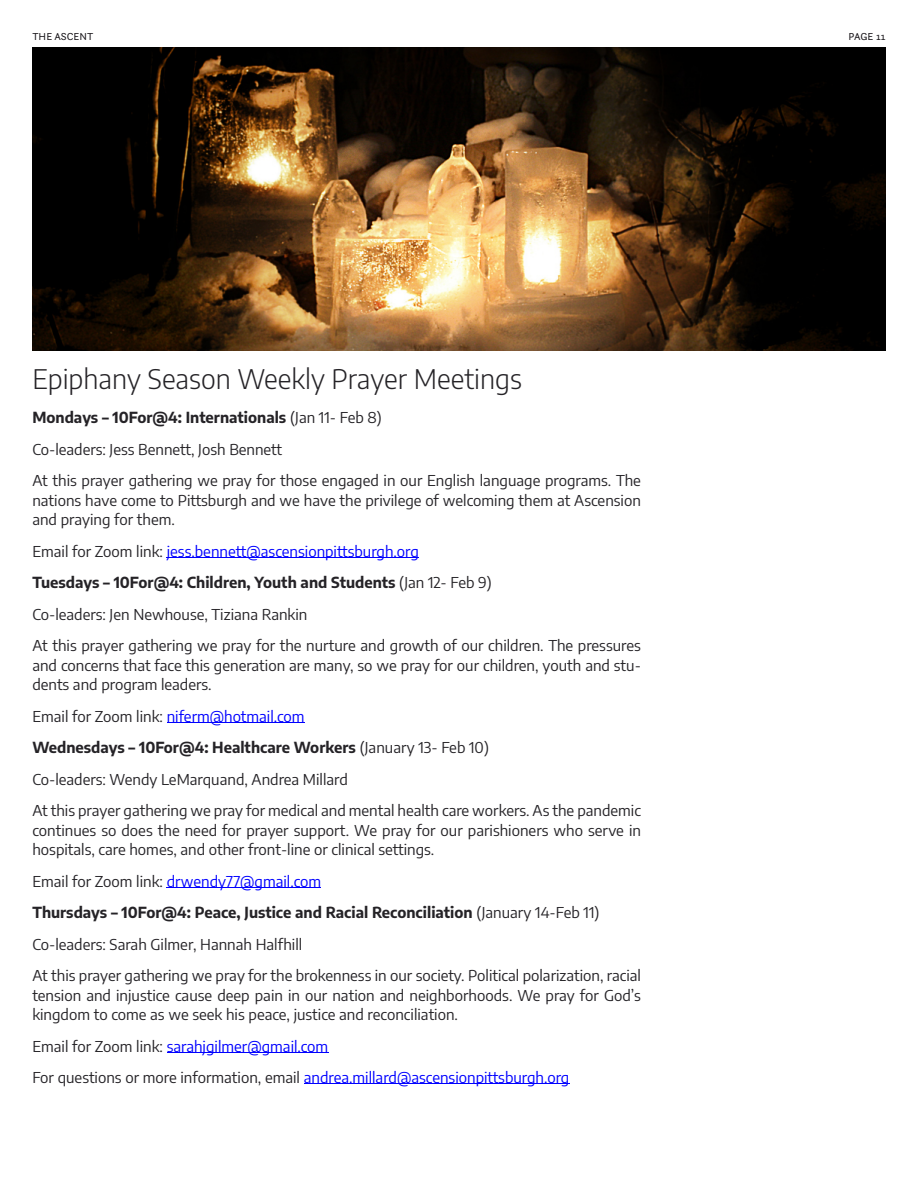
<style>
.page{position:relative;width:918px;height:1188px;background:#fff}
.page>*{position:absolute;margin:0;border:0;box-sizing:border-box;transform-origin:0 0}
.t1{font:300 27px "Encode Sans";color:#252327}
.t2{font:15px/31.5px "Encode Sans";color:#252327}
.t3{font:15px/31.5px "Encode Sans";color:#00f}
.t4{font:10.5px "Questa Sans";color:#1a171b}
.s1{font-weight:700}
.s2{color:#00f}
.s3{color:#252327}
</style>
<div class="page">
<hr style="left:167px;top:557px;width:252px;height:1px;background:#00f">
<hr style="left:167px;top:722px;width:138px;height:1px;background:#00f">
<hr style="left:167px;top:887px;width:154px;height:1px;background:#00f">
<hr style="left:167px;top:1052px;width:161px;height:1px;background:#00f">
<hr style="left:304px;top:1084px;width:265px;height:1px;background:#00f">
<img style="left:32px;top:47px;width:854px;height:304px">
<p class="t4" style="left:32px;top:32px;width:63px">THE ASCENT</p>
<p class="t4" style="left:849px;top:32px;width:38px">PAGE 11</p>
<h1 class="t1" style="left:32px;top:361px;width:491px">Epiphany Season Weekly Prayer Meetings</h1>
<p class="t2" style="left:32px;top:401px;width:610px"><span class="s1">Mondays – 10For@4: Internationals</span> (Jan 11- Feb 8)<br>Co-leaders: Jess Bennett, Josh Bennett<br>At this prayer gathering we pray for those engaged in our English language programs. The</p>
<p class="t2" style="left:32px;top:490px;width:610px;line-height:19.5px">nations have come to Pittsburgh and we have the privilege of welcoming them at Ascension and praying for them.</p>
<p class="t2" style="left:32px;top:535px;width:610px">Email for Zoom link: <span class="s2">jess.bennett@ascensionpittsburgh.org<br></span><span class="s1">Tuesdays – 10For@4: Children, Youth and Students</span> (Jan 12- Feb 9)<br>Co-leaders: Jen Newhouse, Tiziana Rankin<br>At this prayer gathering we pray for the nurture and growth of our children. The pressures</p>
<p class="t2" style="left:32px;top:655px;width:610px;line-height:19.5px">and concerns that face this generation are many, so we pray for our children, youth and stu‐ dents and program leaders.</p>
<p class="t2" style="left:32px;top:700px;width:610px">Email for Zoom link: <span class="s2">niferm@hotmail.com<br></span><span class="s1">Wednesdays – 10For@4: Healthcare Workers</span> (January 13- Feb 10)<br>Co-leaders: Wendy LeMarquand, Andrea Millard<br>At this prayer gathering we pray for medical and mental health care workers. As the pandemic</p>
<p class="t2" style="left:32px;top:820px;width:610px;line-height:19.5px">continues so does the need for prayer support. We pray for our parishioners who serve in hospitals, care homes, and other front-line or clinical settings.</p>
<p class="t2" style="left:32px;top:865px;width:610px">Email for Zoom link: <span class="s2">drwendy77@gmail.com<br></span><span class="s1">Thursdays – 10For@4: Peace, Justice and Racial Reconciliation</span> (January 14-Feb 11)<br>Co-leaders: Sarah Gilmer, Hannah Halfhill<br>At this prayer gathering we pray for the brokenness in our society. Political polarization, racial</p>
<p class="t2" style="left:32px;top:985px;width:610px;line-height:19.5px">tension and injustice cause deep pain in our nation and neighborhoods. We pray for God’s kingdom to come as we seek his peace, justice and reconciliation.</p>
<p class="t3" style="left:32px;top:1030px;width:538px"><span class="s3">Email for Zoom link:</span> sarahjgilmer@gmail.com<br><span class="s3">For questions or more information, email</span> andrea.millard@ascensionpittsburgh.org</p>
</div>
